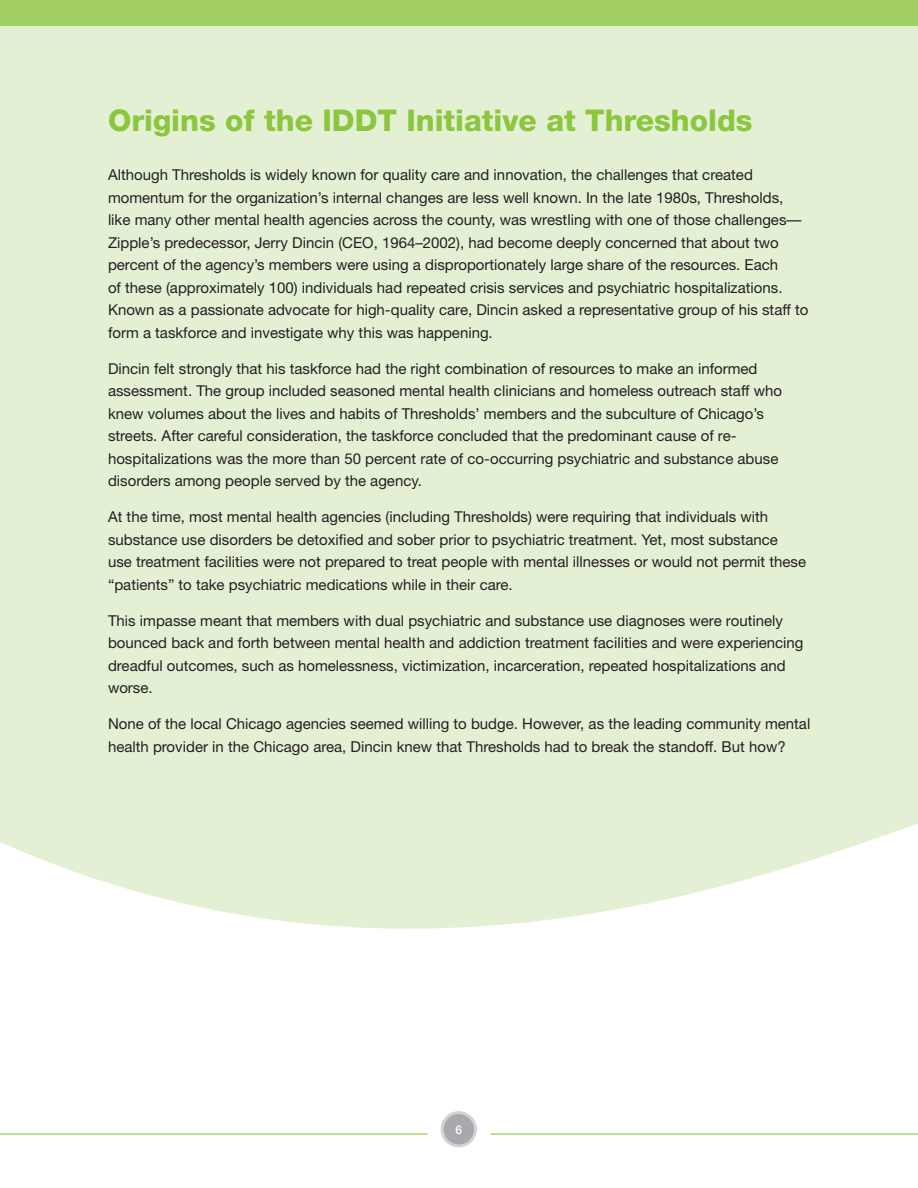
<style>
.page{position:relative;width:918px;height:1188px;background:#fff}
.page>*{position:absolute;margin:0;border:0;box-sizing:border-box;transform-origin:0 0}
.t1{font:800 30px "Helvetica Neue";color:#8bc63e}
.t2{font:15px/22.5px "Helvetica Neue";color:#231f20}
.t3{font:500 12px "Helvetica Neue";color:#fff}
</style>
<div class="page">
<div style="left:0;top:25px;width:918px;height:901px;background:#e4f0d4"></div>
<div style="left:0;top:0;width:918px;height:25px;background:#a2cf62"></div>
<div style="left:442px;top:1113px;width:33px;height:33px;background:#a8a9ad;border-radius:50%"></div>
<div style="left:441px;top:1111px;width:36px;height:36px;border:3px solid #d1d2d4;border-radius:50%"></div>
<hr style="left:0;top:1133px;width:427px;height:2px;background:#8bc63e">
<hr style="left:490px;top:1133px;width:428px;height:2px;background:#8bc63e">
<h1 class="t1" style="left:108px;top:102px;width:646px">Origins of the IDDT Initiative at Thresholds</h1>
<p class="t2" style="left:108px;top:164px;width:702px">Although Thresholds is widely known for quality care and innovation, the challenges that created momentum for the organization’s internal changes are less well known. In the late 1980s, Thresholds, like many other mental health agencies across the county, was wrestling with one of those challenges— Zipple’s predecessor, Jerry Dincin (CEO, 1964–2002), had become deeply concerned that about two percent of the agency’s members were using a disproportionately large share of the resources. Each<br>of these (approximately 100) individuals had repeated crisis services and psychiatric hospitalizations.<br>Known as a passionate advocate for high-quality care, Dincin asked a representative group of his staff to form a taskforce and investigate why this was happening.</p>
<p class="t2" style="left:108px;top:357px;width:676px">Dincin felt strongly that his taskforce had the right combination of resources to make an informed assessment. The group included seasoned mental health clinicians and homeless outreach staff who knew volumes about the lives and habits of Thresholds’ members and the subculture of Chicago’s streets. After careful consideration, the taskforce concluded that the predominant cause of re&shy;hospitalizations was the more than 50 percent rate of co-occurring psychiatric and substance abuse disorders among people served by the agency.</p>
<p class="t2" style="left:108px;top:506px;width:700px">At the time, most mental health agencies (including Thresholds) were requiring that individuals with substance use disorders be detoxified and sober prior to psychiatric treatment. Yet, most substance<br>use treatment facilities were not prepared to treat people with mental illnesses or would not permit these “patients” to take psychiatric medications while in their care.</p>
<p class="t2" style="left:108px;top:609px;width:697px">This impasse meant that members with dual psychiatric and substance use diagnoses were routinely bounced back and forth between mental health and addiction treatment facilities and were experiencing dreadful outcomes, such as homelessness, victimization, incarceration, repeated hospitalizations and worse.</p>
<p class="t2" style="left:108px;top:713px;width:704px">None of the local Chicago agencies seemed willing to budge. However, as the leading community mental health provider in the Chicago area, Dincin knew that Thresholds had to break the standoff. But how?</p>
<p class="t3" style="left:455px;top:1123px;width:8px">6</p>
</div>
